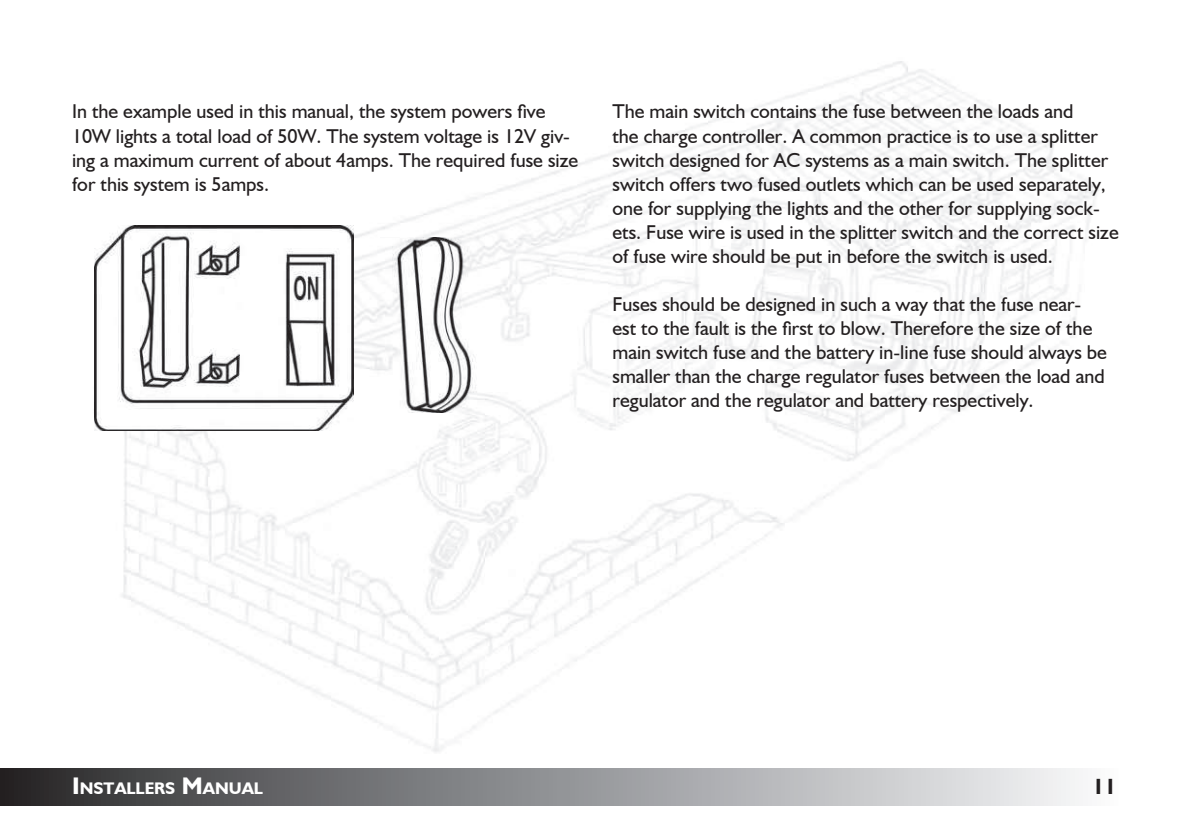
<style>
.page{position:relative;width:1191px;height:840px;background:#fff}
.page>*{position:absolute;margin:0;border:0;box-sizing:border-box;transform-origin:0 0}
.t1{font:700 22px "Humanist 521 BT";color:#231f20}
.t2{font:20px/24px "Humanist 521 BT";color:#231f20}
.t3{font:700 16.8px "Humanist 521 BT";color:#fff}
.s1{font-size:24px}
</style>
<div class="page">
<div style="left:0;top:768px;width:1118px;height:37px;background:linear-gradient(to right,#2a2a2d,#fafcfe)"></div>
<img style="left:94px;top:61px;width:1005px;height:691px">
<img style="left:94px;top:225px;width:260px;height:205px">
<img style="left:380px;top:238px;width:102px;height:174px">
<p class="t2" style="left:72px;top:99px;width:508px">In the example used in this manual, the system powers five 10W lights a total load of 50W. The system voltage is 12V giv&shy;ing a maximum current of about 4amps. The required fuse size for this system is 5amps.</p>
<p class="t2" style="left:612px;top:99px;width:508px">The main switch contains the fuse between the loads and<br>the charge controller. A common practice is to use a splitter switch designed for AC systems as a main switch. The splitter switch offers two fused outlets which can be used separately, one for supplying the lights and the other for supplying sock&shy;ets. Fuse wire is used in the splitter switch and the correct size of fuse wire should be put in before the switch is used.</p>
<p class="t2" style="left:612px;top:291px;width:496px">Fuses should be designed in such a way that the fuse near&shy;est to the fault is the first to blow. Therefore the size of the main switch fuse and the battery in-line fuse should always be smaller than the charge regulator fuses between the load and regulator and the regulator and battery respectively.</p>
<p class="t3" style="left:72px;top:777px;width:192px"><span class="s1">I</span>NSTALLERS <span class="s1">M</span>ANUAL</p>
<p class="t1" style="left:1092px;top:772px;width:25px">11</p>
</div>
